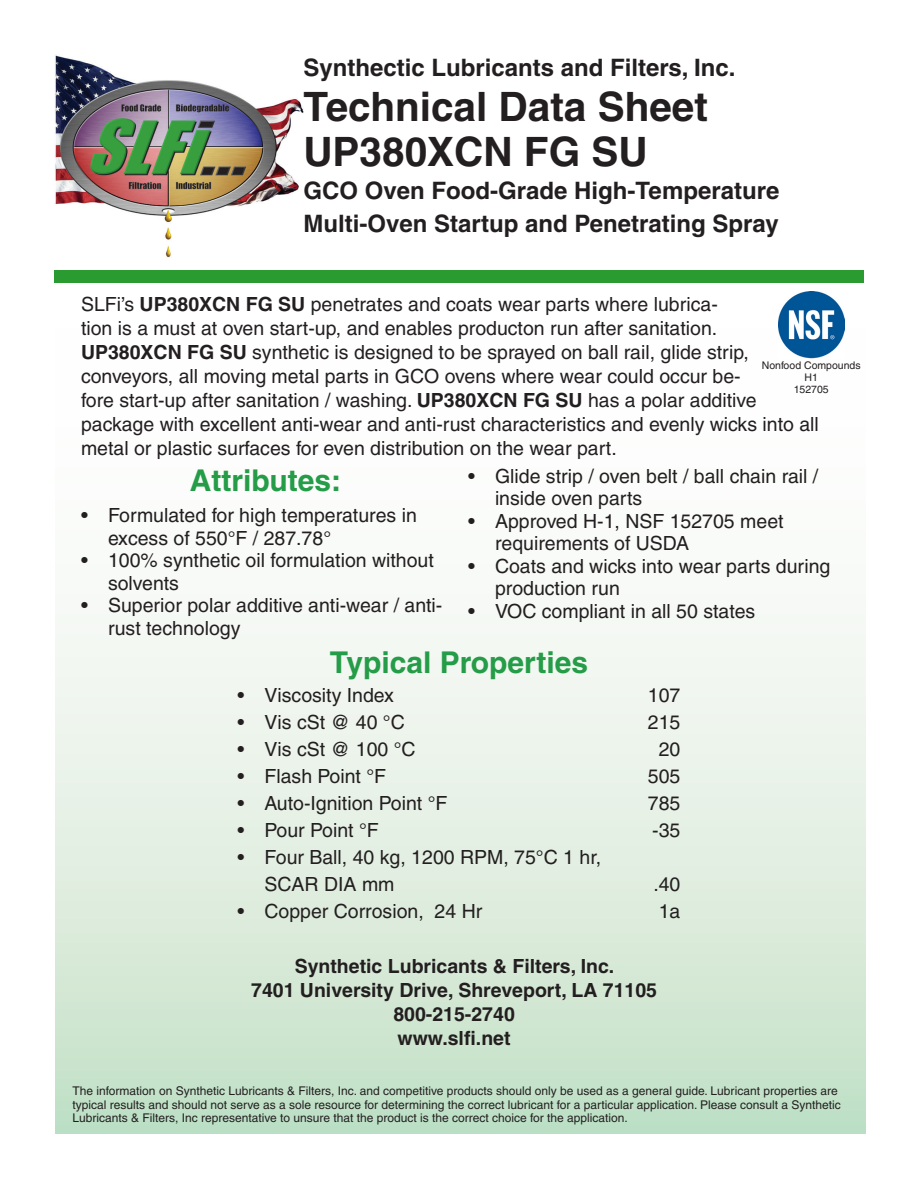
<style>
.page{position:relative;width:918px;height:1188px;background:#fff}
.page>*{position:absolute;margin:0;border:0;box-sizing:border-box;transform-origin:0 0}
.t1{font:700 40.5px "Helvetica";color:#231f20}
.t2{font:700 30px "Helvetica";color:#259c47}
.t3{font:700 24px/33px "Helvetica";color:#231f20}
.t4{font:19.5px/24px "Helvetica";color:#231f20}
.t5{font:700 19.5px "Helvetica";color:#231f20}
.t6{font:12px/13.5px "Helvetica";color:#231f20}
.t7{font:10.5px "Helvetica";color:#231f20}
.s1{font-weight:700}
</style>
<div class="page">
<div style="left:56px;top:283px;width:810px;height:851px;background:linear-gradient(to bottom,#fff,#cae3cc)"></div>
<div style="left:54px;top:270px;width:810px;height:13px;background:#2a9b31"></div>
<img style="left:55px;top:55px;width:248px;height:203px">
<img style="left:778px;top:292px;width:66px;height:67px">
<p class="t3" style="left:303px;top:50px;width:434px">Synthectic Lubricants and Filters, Inc.</p>
<p class="t1" style="left:303px;top:82px;width:406px">Technical Data Sheet</p>
<p class="t1" style="left:303px;top:127px;width:346px">UP380XCN FG SU</p>
<p class="t3" style="left:303px;top:174px;width:477px">GCO Oven Food-Grade High-Temperature<br>Multi-Oven Startup and Penetrating Spray</p>
<p class="t4" style="left:81px;top:292px;width:739px">SLFi’s <span class="s1">UP380XCN FG SU</span> penetrates and coats wear parts where lubrica-<br>tion is a must at oven start-up, and enables producton run after sanitation.<br><span class="s1">UP380XCN FG SU</span> synthetic is designed to be sprayed on ball rail, glide strip, conveyors, all moving metal parts in GCO ovens where wear could occur be-<br>fore start-up after sanitation / washing. <span class="s1">UP380XCN FG SU</span> has a polar additive package with excellent anti-wear and anti-rust characteristics and evenly wicks into all metal or plastic surfaces for even distribution on the wear part.</p>
<p class="t2" style="left:190px;top:462px;width:153px">Attributes:</p>
<p class="t4" style="left:108px;top:504px;width:310px;line-height:22.5px;text-indent:-27px">• Formulated for high temperatures in excess of 550°F / 287.78°</p>
<p class="t4" style="left:108px;top:549px;width:327px;line-height:22.5px;text-indent:-27px">• 100% synthetic oil formulation without solvents</p>
<p class="t4" style="left:108px;top:594px;width:336px;line-height:22.5px;text-indent:-27px">• Superior polar additive anti-wear / anti&shy;rust technology</p>
<p class="t7" style="left:762px;top:359px;width:100px">Nonfood Compounds</p>
<p class="t7" style="left:805px;top:371px;width:15px">H1</p>
<p class="t7" style="left:794px;top:383px;width:37px">152705</p>
<p class="t4" style="left:495px;top:465px;width:325px;line-height:22.5px;text-indent:-27px">• Glide strip / oven belt / ball chain rail / inside oven parts</p>
<p class="t4" style="left:495px;top:510px;width:290px;line-height:22.5px;text-indent:-27px">• Approved H-1, NSF 152705 meet requirements of USDA</p>
<p class="t4" style="left:495px;top:555px;width:337px;line-height:22.5px;text-indent:-27px">• Coats and wicks into wear parts during production run</p>
<p class="t4" style="left:468px;top:599px;width:289px">• VOC compliant in all 50 states</p>
<p class="t2" style="left:330px;top:644px;width:260px">Typical Properties</p>
<p class="t4" style="left:238px;top:683px;width:158px">• Viscosity Index</p>
<p class="t4" style="left:238px;top:710px;width:169px">• Vis cSt @ 40 °C</p>
<p class="t4" style="left:238px;top:737px;width:180px">• Vis cSt @ 100 °C</p>
<p class="t4" style="left:238px;top:764px;width:150px">• Flash Point °F</p>
<p class="t4" style="left:238px;top:791px;width:211px">• Auto-Ignition Point °F</p>
<p class="t4" style="left:238px;top:818px;width:143px">• Pour Point °F</p>
<p class="t4" style="left:265px;top:844px;width:338px;line-height:27px;text-indent:-27px">• Four Ball, 40 kg, 1200 RPM, 75°C 1 hr,<br>SCAR DIA mm</p>
<p class="t4" style="left:238px;top:899px;width:246px">• Copper Corrosion, 24 Hr</p>
<p class="t4" style="left:648px;top:683px;width:34px">107</p>
<p class="t4" style="left:648px;top:710px;width:34px">215</p>
<p class="t4" style="left:659px;top:737px;width:23px">20</p>
<p class="t4" style="left:648px;top:764px;width:34px">505</p>
<p class="t4" style="left:648px;top:791px;width:34px">785</p>
<p class="t4" style="left:652px;top:818px;width:30px">-35</p>
<p class="t4" style="left:653px;top:872px;width:29px">.40</p>
<p class="t4" style="left:659px;top:899px;width:23px">1a</p>
<p class="t5" style="left:295px;top:955px;width:321px">Synthetic Lubricants &amp; Filters, Inc.</p>
<p class="t5" style="left:251px;top:979px;width:407px">7401 University Drive, Shreveport, LA 71105</p>
<p class="t5" style="left:393px;top:1003px;width:123px">800-215-2740</p>
<p class="t5" style="left:398px;top:1027px;width:115px">www.slfi.net</p>
<p class="t6" style="left:72px;top:1084px;width:770px">The information on Synthetic Lubricants &amp; Filters, Inc. and competitive products should only be used as a general guide. Lubricant properties are typical results and should not serve as a sole resource for determining the correct lubricant for a particular application. Please consult a Synthetic<br>Lubricants &amp; Filters, Inc representative to unsure that the product is the correct choice for the application.</p>
</div>
